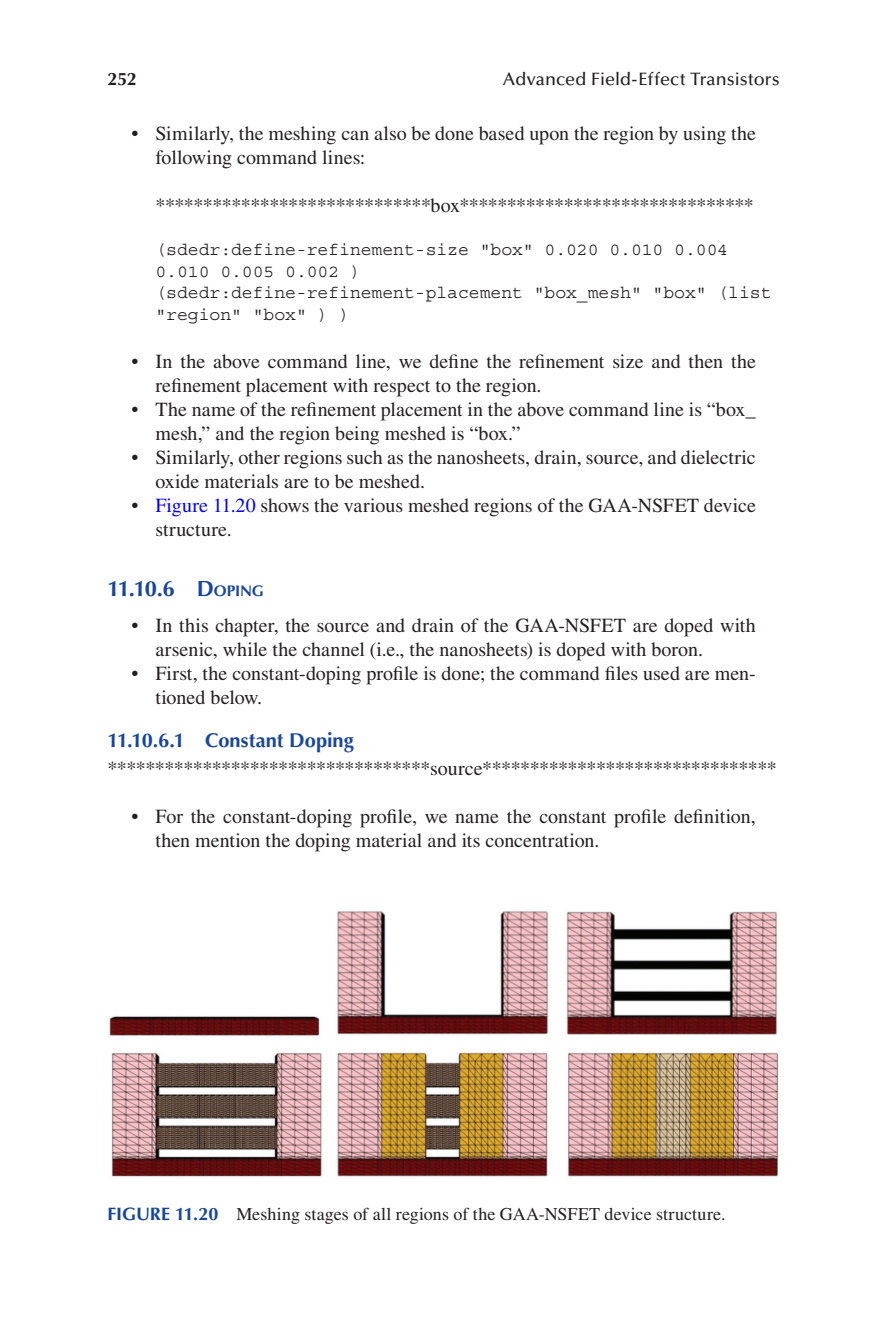
<style>
.page{position:relative;width:885px;height:1327px;background:#fff}
.page>*{position:absolute;margin:0;border:0;box-sizing:border-box;transform-origin:0 0}
.t1{font:700 22px "Optima LT Std";color:#18469d}
.t2{font:20px/24px "Times LT Std";color:#231f20}
.t3{font:18px/21.6px "Courier Std";color:#231f20}
.t4{font:18px "Times LT Std";letter-spacing:.005em;color:#231f20}
.t5{font:500 18px "Optima LT Std";letter-spacing:.005em;color:#231f20}
.t6{font:700 18px "Optima LT Std";color:#231f20}
.s1{color:#00f}
.s2{font-size:15.4px}
.s3{font-family:"Optima LT Std";font-weight:700;color:#18469d}
</style>
<div class="page">
<img style="left:109px;top:911px;width:669px;height:266px">
<p class="t6" style="left:107px;top:69px;width:31px">252</p>
<p class="t5" style="left:503px;top:69px;width:278px">Advanced Field-Effect Transistors</p>
<p class="t2" style="left:155px;top:121px;width:602px;text-indent:-24px">• Similarly, the meshing can also be done based upon the region by using the following command lines:</p>
<p class="t2" style="left:155px;top:193px;width:600px">*****************************box*******************************</p>
<p class="t3" style="left:155px;top:239px;width:617px">(sdedr:define-refinement-size "box" 0.020 0.010 0.004<br>0.010 0.005 0.002 )<br>(sdedr:define-refinement-placement "box_mesh" "box" (list "region" "box" ) )</p>
<p class="t2" style="left:155px;top:349px;width:602px;text-indent:-24px">• In the above command line, we define the refinement size and then the refinement placement with respect to the region.</p>
<p class="t2" style="left:155px;top:397px;width:602px;text-indent:-24px">• The name of the refinement placement in the above command line is “box_ mesh,” and the region being meshed is “box.”</p>
<p class="t2" style="left:155px;top:445px;width:601px;text-indent:-24px">• Similarly, other regions such as the nanosheets, drain, source, and dielectric oxide materials are to be meshed.</p>
<p class="t2" style="left:155px;top:493px;width:601px;text-indent:-24px">• <span class="s1">Figure 11.20</span> shows the various meshed regions of the GAA-NSFET device structure.</p>
<p class="t1" style="left:107px;top:575px;width:158px">11.10.6 D<span class="s2">oping</span></p>
<p class="t2" style="left:155px;top:613px;width:601px;text-indent:-24px">• In this chapter, the source and drain of the GAA-NSFET are doped with arsenic, while the channel (i.e., the nanosheets) is doped with boron.</p>
<p class="t2" style="left:155px;top:661px;width:601px;text-indent:-24px">• First, the constant-doping profile is done; the command files used are men&shy;tioned below.</p>
<p class="t2" style="left:107px;top:726px;width:670px;line-height:28px"><span class="s3">11.10.6.1 Constant Doping </span>**********************************source*******************************</p>
<p class="t2" style="left:155px;top:804px;width:601px;text-indent:-24px">• For the constant-doping profile, we name the constant profile definition, then mention the doping material and its concentration.</p>
<p class="t4" style="left:107px;top:1204px;width:619px"><span class="s3">FIGURE 11.20</span> Meshing stages of all regions of the GAA-NSFET device structure.</p>
</div>
